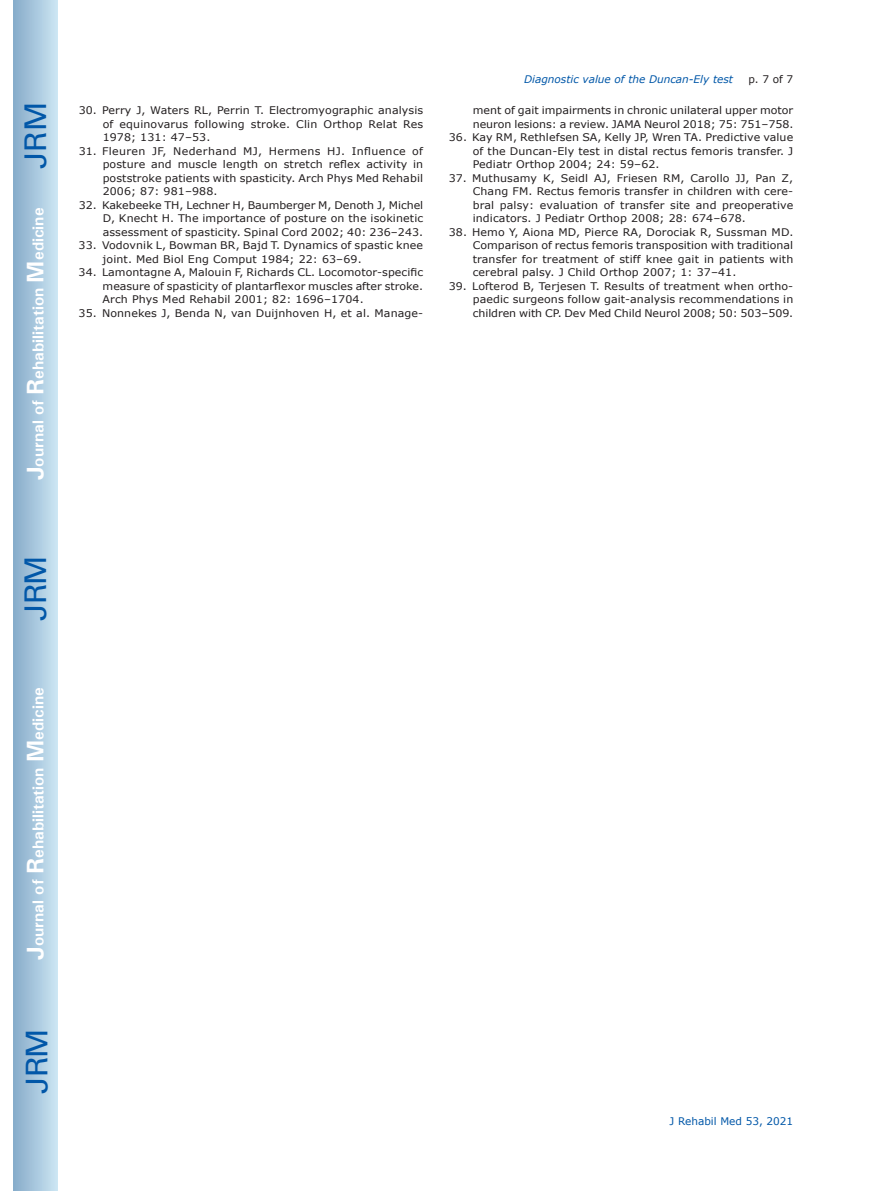
<style>
.page{position:relative;width:872px;height:1191px;background:#fff}
.page>*{position:absolute;margin:0;border:0;box-sizing:border-box;transform-origin:0 0}
.t1{font:30px "Univers";letter-spacing:-.03em;color:#0157a8}
.t2{font:700 15.75px "Univers";color:#fff}
.t3{font:10.5px/13.5px "Verdana";letter-spacing:.01em;color:#231f20;text-align:justify;scale:1.05 1}
.t4{font:italic 10.5px "Verdana";color:#0157a8}
.t5{font:10.5px "Verdana";color:#0157a8}
.t6{font:10.5px "Verdana";letter-spacing:.01em;color:#231f20}
.s1{font-size:24px}
</style>
<div class="page">
<div style="left:14px;top:0;width:43px;height:1191px;background:linear-gradient(to right,#88acca,#cbe5f2)"></div>
<h1 class="t1" style="left:18px;top:169px;width:68px;rotate:-90deg">JRM</h1>
<h2 class="t2" style="left:28px;top:480px;width:274px;rotate:-90deg"><span class="s1">J</span>ournal of <span class="s1">R</span>ehabilitation <span class="s1">M</span>edicine</h2>
<h1 class="t1" style="left:18px;top:620px;width:67px;rotate:-90deg">JRM</h1>
<h2 class="t2" style="left:28px;top:959px;width:274px;rotate:-90deg"><span class="s1">J</span>ournal of <span class="s1">R</span>ehabilitation <span class="s1">M</span>edicine</h2>
<h1 class="t1" style="left:19px;top:1093px;width:67px;rotate:-90deg">JRM</h1>
<p class="t3" style="left:103px;top:104px;width:307px;text-indent:-24px">30. Perry J, Waters RL, Perrin T. Electromyographic analysis of equinovarus following stroke. Clin Orthop Relat Res 1978; 131: 47–53.</p>
<p class="t3" style="left:103px;top:144px;width:307px;text-indent:-24px">31. Fleuren JF, Nederhand MJ, Hermens HJ. Influence of posture and muscle length on stretch reflex activity in poststroke patients with spasticity. Arch Phys Med Rehabil 2006; 87: 981–988.</p>
<p class="t3" style="left:103px;top:198px;width:307px;text-indent:-24px">32. Kakebeeke TH, Lechner H, Baumberger M, Denoth J, Michel D, Knecht H. The importance of posture on the isokinetic assessment of spasticity. Spinal Cord 2002; 40: 236–243.</p>
<p class="t3" style="left:103px;top:239px;width:307px;text-indent:-24px">33. Vodovnik L, Bowman BR, Bajd T. Dynamics of spastic knee joint. Med Biol Eng Comput 1984; 22: 63–69.</p>
<p class="t3" style="left:103px;top:266px;width:307px;text-indent:-24px">34. Lamontagne A, Malouin F, Richards CL. Locomotor-specific measure of spasticity of plantarflexor muscles after stroke.<br>Arch Phys Med Rehabil 2001; 82: 1696–1704.</p>
<p class="t3" style="left:79px;top:306px;width:330px">35. Nonnekes J, Benda N, van Duijnhoven H, et al. Manage-</p>
<p class="t4" style="left:524px;top:72px;width:210px">Diagnostic value of the Duncan-Ely test</p>
<p class="t6" style="left:748px;top:72px;width:46px">p. 7 of 7</p>
<p class="t3" style="left:473px;top:104px;width:307px">ment of gait impairments in chronic unilateral upper motor neuron lesions: a review. JAMA Neurol 2018; 75: 751–758.</p>
<p class="t3" style="left:473px;top:131px;width:307px;text-indent:-24px">36. Kay RM, Rethlefsen SA, Kelly JP, Wren TA. Predictive value of the Duncan-Ely test in distal rectus femoris transfer. J Pediatr Orthop 2004; 24: 59–62.</p>
<p class="t3" style="left:473px;top:171px;width:307px;text-indent:-24px">37. Muthusamy K, Seidl AJ, Friesen RM, Carollo JJ, Pan Z, Chang FM. Rectus femoris transfer in children with cere&shy;bral palsy: evaluation of transfer site and preoperative indicators. J Pediatr Orthop 2008; 28: 674–678.</p>
<p class="t3" style="left:473px;top:225px;width:307px;text-indent:-24px">38. Hemo Y, Aiona MD, Pierce RA, Dorociak R, Sussman MD.<br>Comparison of rectus femoris transposition with traditional transfer for treatment of stiff knee gait in patients with cerebral palsy. J Child Orthop 2007; 1: 37–41.</p>
<p class="t3" style="left:473px;top:279px;width:307px;text-indent:-24px">39. Lofterod B, Terjesen T. Results of treatment when ortho&shy;paedic surgeons follow gait-analysis recommendations in children with CP. Dev Med Child Neurol 2008; 50: 503–509.</p>
<p class="t5" style="left:669px;top:1114px;width:125px">J Rehabil Med 53, 2021</p>
</div>
